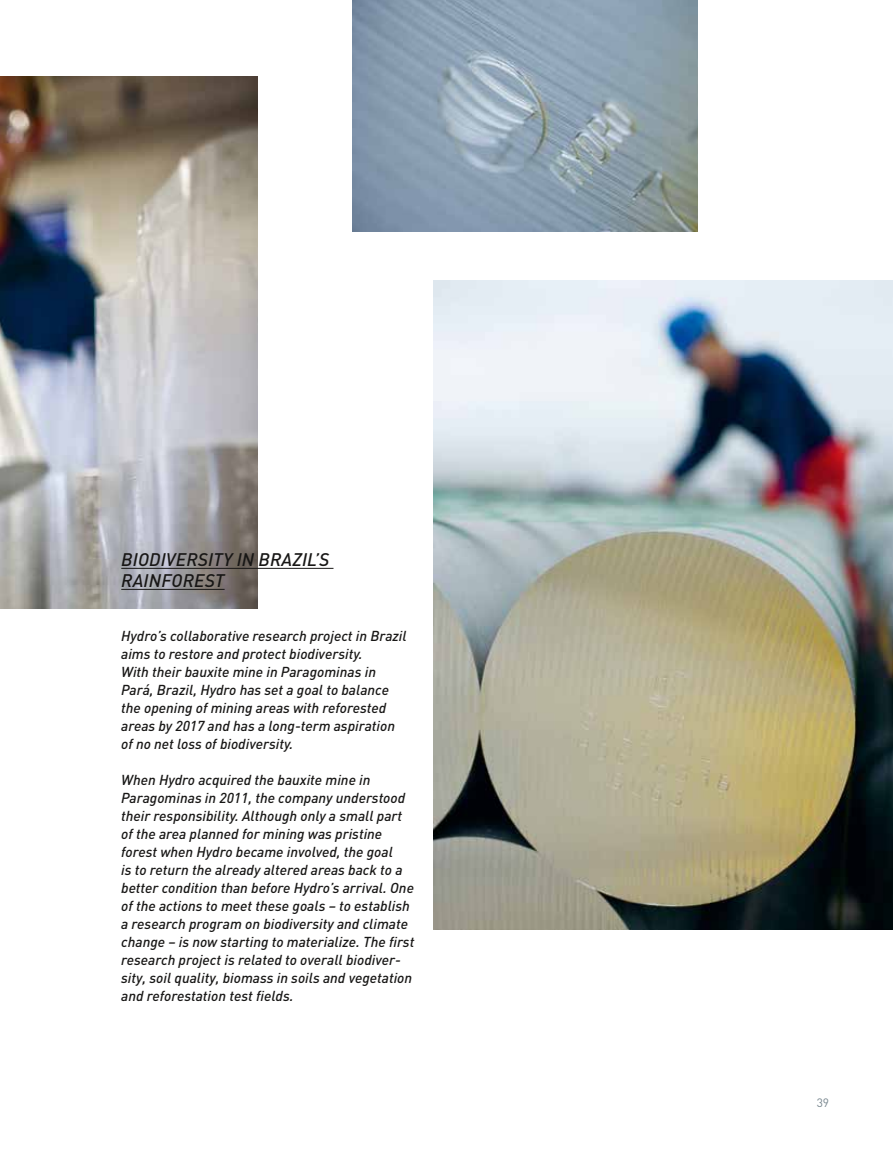
<style>
.page{position:relative;width:893px;height:1149px;background:#fff}
.page>*{position:absolute;margin:0;border:0;box-sizing:border-box;transform-origin:0 0}
.t1{font:italic 500 18px/21px "DIN Pro";letter-spacing:.01em;color:#181716}
.t2{font:italic 500 14.25px/18px "DIN Pro";color:#181716}
.t3{font:12px "DIN Pro";color:#78868e}
</style>
<div class="page">
<img style="left:0;top:77px;width:258px;height:531px">
<img style="left:353px;top:0;width:344px;height:231px">
<img style="left:434px;top:281px;width:459px;height:647px">
<hr style="left:121px;top:567px;width:212px;height:1px;background:#181716">
<hr style="left:121px;top:588px;width:104px;height:1px;background:#181716">
<p class="t1" style="left:121px;top:548px;width:208px">Biodiversity in Brazil’s rainforest</p>
<p class="t2" style="left:121px;top:626px;width:287px">Hydro’s collaborative research project in Brazil aims to restore and protect biodiversity.<br>With their bauxite mine in Paragominas in Pará, Brazil, Hydro has set a goal to balance the opening of mining areas with reforested areas by 2017 and has a long-term aspiration of no net loss of biodiversity.</p>
<p class="t2" style="left:121px;top:770px;width:295px">When Hydro acquired the bauxite mine in Paragominas in 2011, the company understood their responsibility. Although only a small part of the area planned for mining was pristine forest when Hydro became involved, the goal<br>is to return the already altered areas back to a better condition than before Hydro’s arrival. One of the actions to meet these goals – to establish a research program on biodiversity and climate change – is now starting to materialize. The first research project is related to overall biodiver&shy;sity, soil quality, biomass in soils and vegetation and reforestation test fields.</p>
<p class="t3" style="left:817px;top:1094px;width:14px">39</p>
</div>
